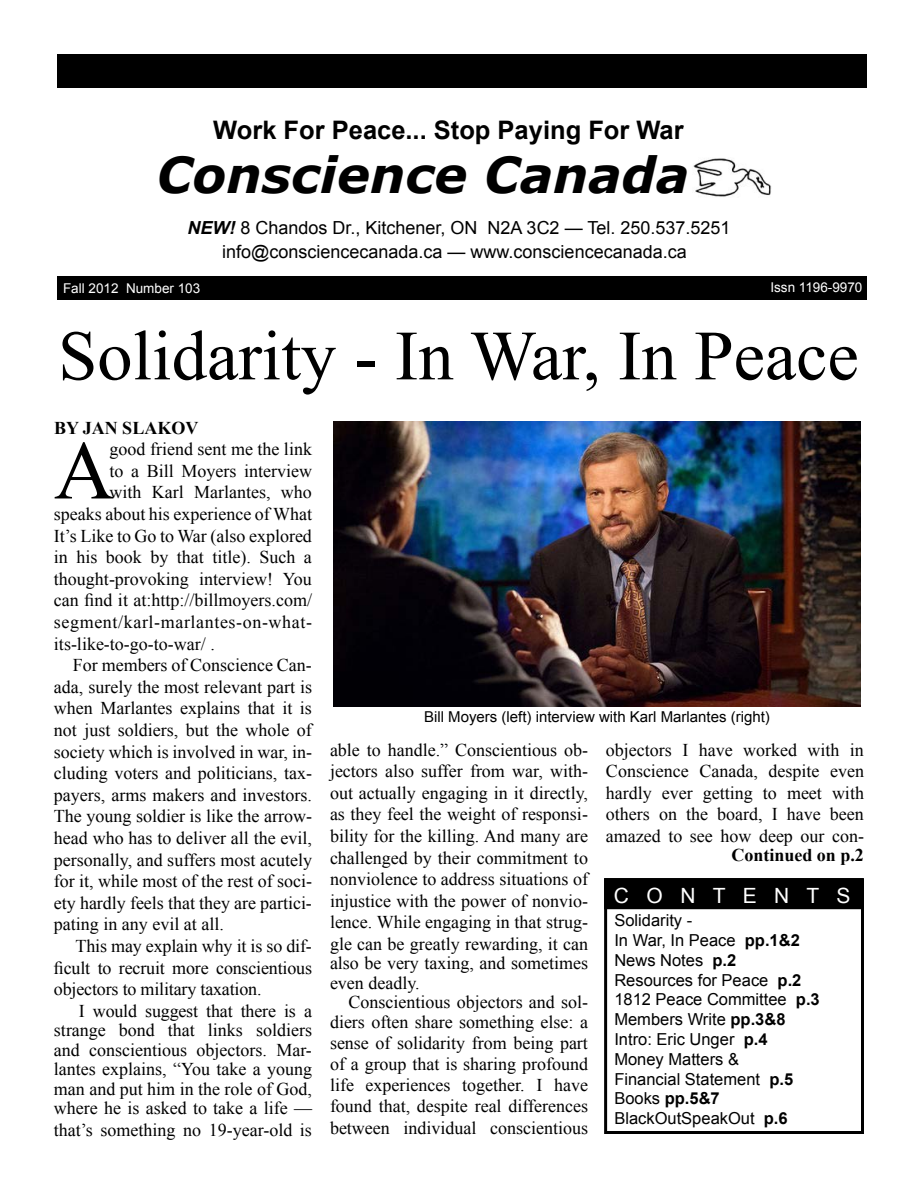
<style>
.page{position:relative;width:918px;height:1188px;background:#fff}
.page>*{position:absolute;margin:0;border:0;box-sizing:border-box;transform-origin:0 0}
.t1{font:83.25px "Times New Roman";color:#000}
.t2{font:70.5px "Times New Roman";color:#000}
.t3{font:italic 700 49.5px "Verdana";color:#000}
.t4{font:700 25.5px "Arial";color:#000}
.t5{font:21px "Arial";color:#fff}
.t6{font:18px/21.6px "Times New Roman";color:#000;text-align:justify}
.t7{font:18px "Arial";color:#000}
.t8{font:18px "Times New Roman";letter-spacing:.035em;color:#000}
.t9{font:700 18px "Times New Roman";color:#000}
.t10{font:16.5px/19.8px "Arial";color:#000}
.t11{font:15px "Arial";color:#000}
.t12{font:13.5px "Arial";color:#fff}
.s1{font-weight:700;font-style:italic}
.s2{color:#fff}
.s3{font-weight:700}
</style>
<div class="page">
<div style="left:604px;top:878px;width:260px;height:256px;border:3px solid #000"></div>
<div style="left:605px;top:879px;width:258px;height:29px;background:#000"></div>
<div style="left:604px;top:878px;width:259px;height:31px;border:2px solid #000"></div>
<img style="left:334px;top:421px;width:526px;height:285px">
<div style="left:58px;top:55px;width:808px;height:32px;background:#000"></div>
<div style="left:57px;top:54px;width:810px;height:34px;border:2px solid #000"></div>
<div style="left:58px;top:277px;width:808px;height:22px;background:#000"></div>
<div style="left:57px;top:276px;width:810px;height:24px;border:2px solid #000"></div>
<img style="left:693px;top:158px;width:78px;height:39px">
<h3 class="t4" style="left:213px;top:113px;width:472px">Work For Peace... Stop Paying For War</h3>
<h3 class="t3" style="left:157px;top:140px;width:534px">Conscience Canada</h3>
<p class="t7" style="left:188px;top:215px;width:544px"><span class="s1">NEW!</span> 8 Chandos Dr., Kitchener, ON N2A 3C2 — Tel. 250.537.5251</p>
<p class="t7" style="left:222px;top:240px;width:481px">info@consciencecanada.ca — www.consciencecanada.ca<span class="s2">a.</span></p>
<p class="t12" style="left:63px;top:280px;width:139px">Fall 2012 Number 103</p>
<p class="t12" style="left:770px;top:279px;width:94px">Issn 1196-9970</p>
<h2 class="t2" style="left:58px;top:308px;width:802px">Solidarity - In War, In Peace</h2>
<p class="t9" style="left:54px;top:415px;width:146px">BY JAN SLAKOV</p>
<h1 class="t1" style="left:54px;top:415px;width:62px">A</h1>
<p class="t6" style="left:110px;top:438px;width:204px">good friend sent me the link</p>
<p class="t6" style="left:110px;top:460px;width:204px">to a Bill Moyers interview</p>
<p class="t6" style="left:110px;top:481px;width:204px">with Karl Marlantes, who</p>
<p class="t6" style="left:54px;top:503px;width:260px">speaks about his experience of What</p>
<p class="t6" style="left:54px;top:525px;width:260px">It’s Like to Go to War (also explored</p>
<p class="t6" style="left:54px;top:546px;width:259px">in his book by that title). Such a</p>
<p class="t6" style="left:54px;top:568px;width:259px">thought-provoking interview! You</p>
<p class="t6" style="left:54px;top:589px;width:260px">can find it at:http://billmoyers.com/</p>
<p class="t8" style="left:54px;top:610px;width:260px">segment/karl-marlantes-on-what-</p>
<p class="t6" style="left:54px;top:633px;width:162px">its-like-to-go-to-war/ .</p>
<p class="t6" style="left:73px;top:654px;width:241px">For members of Conscience Can-</p>
<p class="t6" style="left:54px;top:676px;width:260px">ada, surely the most relevant part is</p>
<p class="t6" style="left:54px;top:697px;width:259px">when Marlantes explains that it is</p>
<p class="t6" style="left:54px;top:719px;width:259px">not just soldiers, but the whole of</p>
<p class="t6" style="left:54px;top:741px;width:260px">society which is involved in war, in-</p>
<p class="t6" style="left:54px;top:762px;width:260px">cluding voters and politicians, tax-</p>
<p class="t6" style="left:54px;top:784px;width:259px">payers, arms makers and investors.</p>
<p class="t6" style="left:54px;top:805px;width:260px">The young soldier is like the arrow-</p>
<p class="t6" style="left:54px;top:827px;width:260px">head who has to deliver all the evil,</p>
<p class="t6" style="left:54px;top:849px;width:260px">personally, and suffers most acutely</p>
<p class="t6" style="left:54px;top:870px;width:260px">for it, while most of the rest of soci-</p>
<p class="t6" style="left:54px;top:892px;width:259px">ety hardly feels that they are partici-</p>
<p class="t6" style="left:54px;top:913px;width:171px">pating in any evil at all.</p>
<p class="t6" style="left:76px;top:935px;width:238px">This may explain why it is so dif-</p>
<p class="t6" style="left:54px;top:957px;width:260px">ficult to recruit more conscientious</p>
<p class="t6" style="left:54px;top:978px;width:209px">objectors to military taxation.</p>
<p class="t6" style="left:79px;top:1000px;width:235px">I would suggest that there is a</p>
<p class="t6" style="left:54px;top:1020px;width:260px;line-height:19.5px">strange bond that links soldiers and conscientious objectors. Mar&shy;lantes explains, “You take a young man and put him in the role of God, where he is asked to take a life —</p>
<p class="t6" style="left:54px;top:1119px;width:259px">that’s something no 19-year-old is</p>
<p class="t11" style="left:424px;top:707px;width:347px">Bill Moyers (left) interview with Karl Marlantes (right)</p>
<p class="t6" style="left:330px;top:738px;width:260px">able to handle.” Conscientious ob&shy;jectors also suffer from war, with&shy;out actually engaging in it directly, as they feel the weight of responsi&shy;bility for the killing. And many are challenged by their commitment to nonviolence to address situations of injustice with the power of nonvio&shy;lence. While engaging in that strug&shy;gle can be greatly rewarding, it can</p>
<p class="t6" style="left:330px;top:953px;width:260px;line-height:19.5px">also be very taxing, and sometimes even deadly.</p>
<p class="t6" style="left:330px;top:992px;width:260px;line-height:20.9px;text-indent:19px">Conscientious objectors and sol&shy;diers often share something else: a sense of solidarity from being part of a group that is sharing profound life experiences together. I have found that, despite real differences between individual conscientious</p>
<p class="t6" style="left:606px;top:738px;width:260px">objectors I have worked with in Conscience Canada, despite even hardly ever getting to meet with others on the board, I have been amazed to see how deep our con-</p>
<p class="t9" style="left:731px;top:843px;width:134px">Continued on p.2</p>
<p class="t5" style="left:614px;top:881px;width:238px">C O N T E N T S</p>
<p class="t10" style="left:614px;top:911px;width:207px">Solidarity -<br>In War, In Peace <span class="s3">pp.1&amp;2<br></span>News Notes <span class="s3">p.2<br></span>Resources for Peace <span class="s3">p.2<br></span>1812 Peace Committee <span class="s3">p.3<br></span>Members Write <span class="s3">pp.3&amp;8<br></span>Intro: Eric Unger <span class="s3">p.4<br></span>Money Matters &amp;<br>Financial Statement <span class="s3">p.5<br></span>Books <span class="s3">pp.5&amp;7<br></span>BlackOutSpeakOut <span class="s3">p.6</span></p>
</div>
